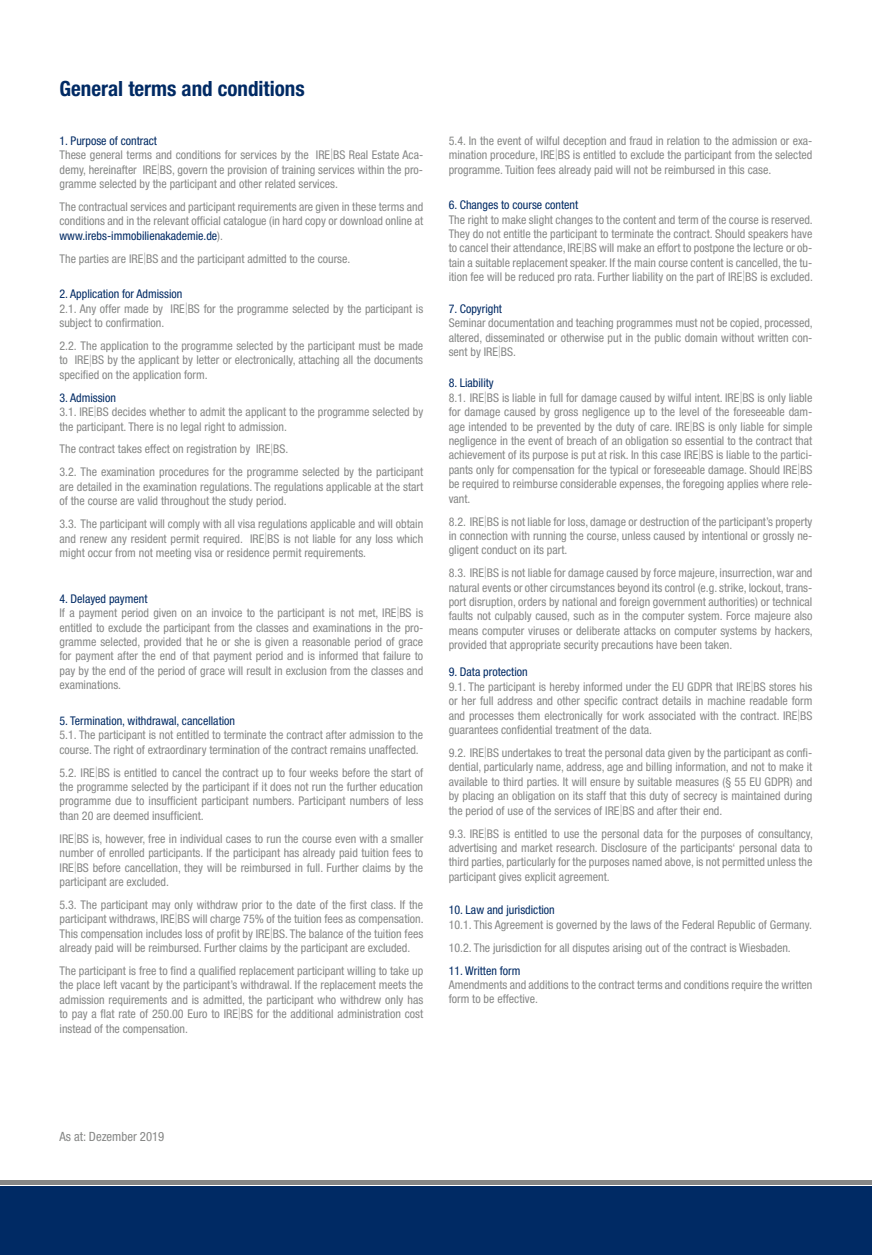
<style>
.page{position:relative;width:872px;height:1255px;background:#fff}
.page>*{position:absolute;margin:0;border:0;box-sizing:border-box;transform-origin:0 0}
.t1{font:700 condensed 21px "Helvetica Neue LT Pro";color:#002a64}
.t2{font:condensed 12.75px "Helvetica Neue LT Std";color:#868786}
.t3{font:condensed 12px/14.4px "Helvetica Neue LT Std";color:#868786;text-align:justify}
.t4{font:condensed 12px "Helvetica Neue LT Std";color:#002a64}
.s1{color:#002a64}
.s2{font-weight:100;font-stretch:normal}
</style>
<div class="page">
<hr style="left:0;top:1180px;width:872px;height:4px;background:#868786">
<div style="left:0;top:1186px;width:872px;height:68px;background:#002a64"></div>
<h1 class="t1" style="left:60px;top:76px;width:247px">General terms and conditions</h1>
<p class="t3" style="left:60px;top:133px;width:365px;text-align:left"><span class="s1">1. Purpose of contract<br></span>These general terms and conditions for services by the IRE<span class="s2">|</span>BS Real Estate Aca&shy;demy, hereinafter IRE<span class="s2">|</span>BS, govern the provision of training services within the pro&shy;gramme selected by the participant and other related services.</p>
<p class="t3" style="left:60px;top:199px;width:365px">The contractual services and participant requirements are given in these terms and conditions and in the relevant official catalogue (in hard copy or download online at <span class="s1">www.irebs-immobilienakademie.de</span>).</p>
<p class="t3" style="left:60px;top:251px;width:292px">The parties are IRE<span class="s2">|</span>BS and the participant admitted to the course.</p>
<p class="t3" style="left:60px;top:287px;width:365px;text-align:left"><span class="s1">2. Application for Admission<br></span>2.1. Any offer made by IRE<span class="s2">|</span>BS for the programme selected by the participant is subject to confirmation.</p>
<p class="t3" style="left:60px;top:338px;width:365px">2.2. The application to the programme selected by the participant must be made to IRE<span class="s2">|</span>BS by the applicant by letter or electronically, attaching all the documents specified on the application form.</p>
<p class="t3" style="left:60px;top:390px;width:365px;text-align:left"><span class="s1">3. Admission<br></span>3.1. IRE<span class="s2">|</span>BS decides whether to admit the applicant to the programme selected by the participant. There is no legal right to admission.</p>
<p class="t3" style="left:60px;top:437px;width:365px;line-height:23px">The contract takes effect on registration by IRE<span class="s2">|</span>BS.<br>3.2. The examination procedures for the programme selected by the participant</p>
<p class="t3" style="left:60px;top:479px;width:365px">are detailed in the examination regulations. The regulations applicable at the start of the course are valid throughout the study period.</p>
<p class="t3" style="left:60px;top:516px;width:365px">3.3. The participant will comply with all visa regulations applicable and will obtain and renew any resident permit required. IRE<span class="s2">|</span>BS is not liable for any loss which might occur from not meeting visa or residence permit requirements.</p>
<p class="t3" style="left:60px;top:591px;width:365px;text-align:left"><span class="s1">4. Delayed payment<br></span>If a payment period given on an invoice to the participant is not met, IRE<span class="s2">|</span>BS is entitled to exclude the participant from the classes and examinations in the pro&shy;gramme selected, provided that he or she is given a reasonable period of grace for payment after the end of that payment period and is informed that failure to pay by the end of the period of grace will result in exclusion from the classes and examinations.</p>
<p class="t4" style="left:60px;top:713px;width:177px">5. Termination, withdrawal, cancellation</p>
<p class="t3" style="left:60px;top:727px;width:365px">5.1. The participant is not entitled to terminate the contract after admission to the course. The right of extraordinary termination of the contract remains unaffected.</p>
<p class="t3" style="left:60px;top:765px;width:365px">5.2. IRE<span class="s2">|</span>BS is entitled to cancel the contract up to four weeks before the start of the programme selected by the participant if it does not run the further education programme due to insufficient participant numbers. Participant numbers of less than 20 are deemed insufficient.</p>
<p class="t3" style="left:60px;top:831px;width:365px">IRE<span class="s2">|</span>BS is, however, free in individual cases to run the course even with a smaller number of enrolled participants. If the participant has already paid tuition fees to IRE<span class="s2">|</span>BS before cancellation, they will be reimbursed in full. Further claims by the participant are excluded.</p>
<p class="t3" style="left:60px;top:897px;width:365px">5.3. The participant may only withdraw prior to the date of the first class. If the participant withdraws, IRE<span class="s2">|</span>BS will charge 75% of the tuition fees as compensation.<br>This compensation includes loss of profit by IRE<span class="s2">|</span>BS. The balance of the tuition fees already paid will be reimbursed. Further claims by the participant are excluded.</p>
<p class="t3" style="left:60px;top:963px;width:365px">The participant is free to find a qualified replacement participant willing to take up the place left vacant by the participant’s withdrawal. If the replacement meets the admission requirements and is admitted, the participant who withdrew only has to pay a flat rate of 250.00 Euro to IRE<span class="s2">|</span>BS for the additional administration cost instead of the compensation.</p>
<p class="t3" style="left:449px;top:133px;width:365px">5.4. In the event of wilful deception and fraud in relation to the admission or exa&shy;mination procedure, IRE<span class="s2">|</span>BS is entitled to exclude the participant from the selected programme. Tuition fees already paid will not be reimbursed in this case.</p>
<p class="t4" style="left:449px;top:198px;width:131px">6. Changes to course content</p>
<p class="t3" style="left:449px;top:212px;width:365px">The right to make slight changes to the content and term of the course is reserved.<br>They do not entitle the participant to terminate the contract. Should speakers have to cancel their attendance, IRE<span class="s2">|</span>BS will make an effort to postpone the lecture or ob&shy;tain a suitable replacement speaker. If the main course content is cancelled, the tu&shy;ition fee will be reduced pro rata. Further liability on the part of IRE<span class="s2">|</span>BS is excluded.</p>
<p class="t4" style="left:449px;top:301px;width:55px">7. Copyright</p>
<p class="t3" style="left:449px;top:315px;width:365px">Seminar documentation and teaching programmes must not be copied, processed, altered, disseminated or otherwise put in the public domain without written con&shy;sent by IRE<span class="s2">|</span>BS.</p>
<p class="t3" style="left:449px;top:376px;width:365px;text-align:left"><span class="s1">8. Liability<br></span>8.1. IRE<span class="s2">|</span>BS is liable in full for damage caused by wilful intent. IRE<span class="s2">|</span>BS is only liable for damage caused by gross negligence up to the level of the foreseeable dam&shy;age intended to be prevented by the duty of care. IRE<span class="s2">|</span>BS is only liable for simple negligence in the event of breach of an obligation so essential to the contract that achievement of its purpose is put at risk. In this case IRE<span class="s2">|</span>BS is liable to the partici&shy;pants only for compensation for the typical or foreseeable damage. Should IRE<span class="s2">|</span>BS be required to reimburse considerable expenses, the foregoing applies where rele&shy;vant.</p>
<p class="t3" style="left:449px;top:514px;width:365px">8.2. IRE<span class="s2">|</span>BS is not liable for loss, damage or destruction of the participant’s property in connection with running the course, unless caused by intentional or grossly ne&shy;gligent conduct on its part.</p>
<p class="t3" style="left:449px;top:565px;width:365px">8.3. IRE<span class="s2">|</span>BS is not liable for damage caused by force majeure, insurrection, war and natural events or other circumstances beyond its control (e.g. strike, lockout, trans&shy;port disruption, orders by national and foreign government authorities) or technical faults not culpably caused, such as in the computer system. Force majeure also means computer viruses or deliberate attacks on computer systems by hackers, provided that appropriate security precautions have been taken.</p>
<p class="t3" style="left:449px;top:665px;width:365px;text-align:left"><span class="s1">9. Data protection<br></span>9.1. The participant is hereby informed under the EU GDPR that IRE<span class="s2">|</span>BS stores his or her full address and other specific contract details in machine readable form and processes them electronically for work associated with the contract. IRE<span class="s2">|</span>BS guarantees confidential treatment of the data.</p>
<p class="t3" style="left:449px;top:745px;width:365px">9.2. IRE<span class="s2">|</span>BS undertakes to treat the personal data given by the participant as confi&shy;dential, particularly name, address, age and billing information, and not to make it available to third parties. It will ensure by suitable measures (§ 55 EU GDPR) and by placing an obligation on its staff that this duty of secrecy is maintained during the period of use of the services of IRE<span class="s2">|</span>BS and after their end.</p>
<p class="t3" style="left:449px;top:826px;width:366px">9.3. IRE<span class="s2">|</span>BS is entitled to use the personal data for the purposes of consultancy, advertising and market research. Disclosure of the participants‘ personal data to third parties, particularly for the purposes named above, is not permitted unless the participant gives explicit agreement.</p>
<p class="t4" style="left:449px;top:903px;width:108px">10. Law and jurisdiction</p>
<p class="t3" style="left:449px;top:912px;width:365px;line-height:23px">10.1. This Agreement is governed by the laws of the Federal Republic of Germany.<br>10.2. The jurisdiction for all disputes arising out of the contract is Wiesbaden.</p>
<p class="t4" style="left:449px;top:963px;width:73px">11. Written form</p>
<p class="t3" style="left:449px;top:977px;width:365px">Amendments and additions to the contract terms and conditions require the written form to be effective.</p>
<p class="t2" style="left:60px;top:1128px;width:106px">As at: Dezember 2019</p>
</div>
